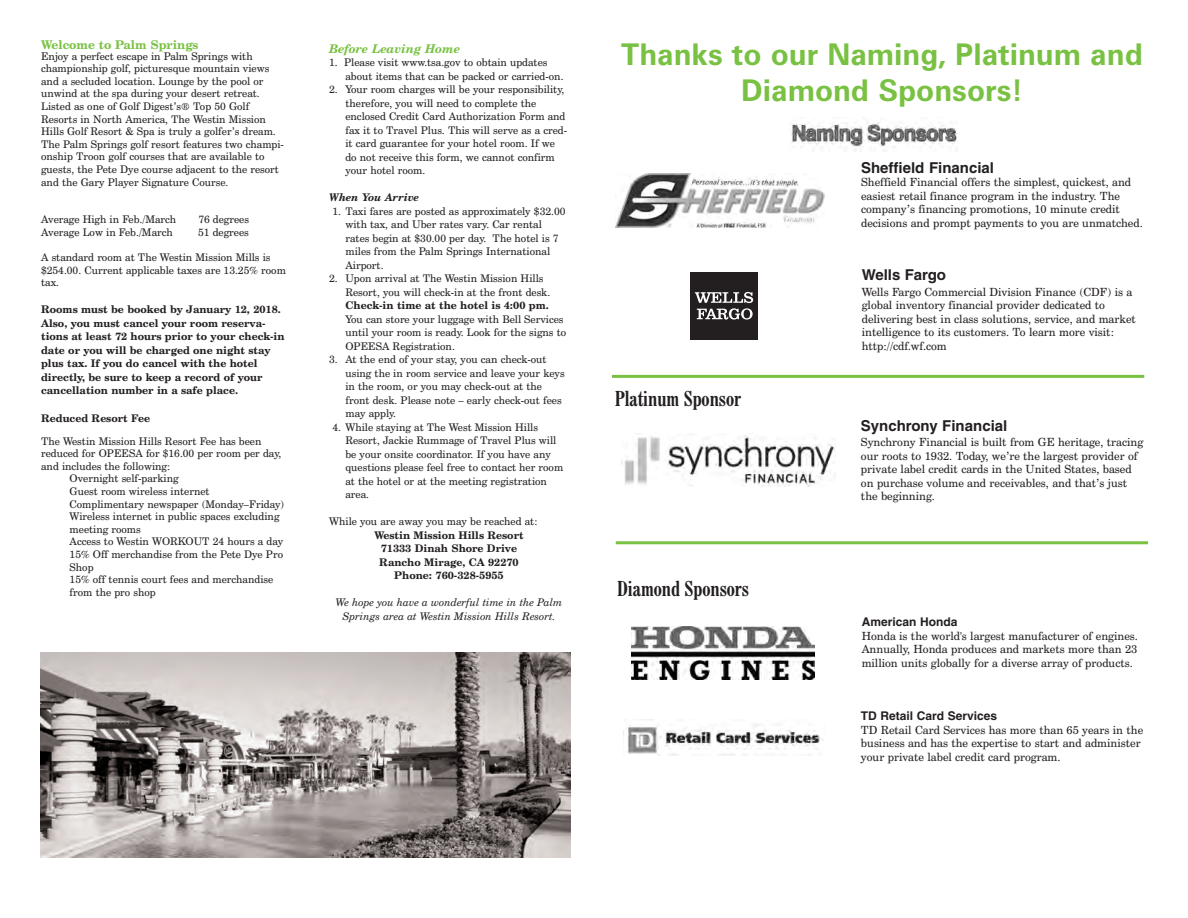
<style>
.page{position:relative;width:1188px;height:918px;background:#fff}
.page>*{position:absolute;margin:0;border:0;box-sizing:border-box;transform-origin:0 0}
.t1{font:700 30px/36px "Zurich BT";color:#79c142;text-align:center}
.t2{font:700 condensed 21px "Century Schoolbook BT";color:#231f20}
.t3{font:700 15px "Helvetica LT";color:#231f20}
.t4{font:700 12px "Helvetica LT";color:#231f20}
.t5{font:700 12px "Century Schoolbook BT";color:#79c142}
.t6{font:italic 700 12px "Century Schoolbook BT";color:#79c142}
.t7{font:11.25px/13.5px "Century Schoolbook BT";color:#231f20}
.t8{font:10.5px/13.5px "Century Schoolbook BT";color:#231f20}
.t9{font:700 10.5px/13.5px "Century Schoolbook BT";color:#231f20;text-align:center}
.t10{font:italic 10.5px/13.5px "Century Schoolbook BT";color:#231f20;text-align:center}
.t11{font:italic 700 10.5px "Century Schoolbook BT";color:#231f20}
</style>
<div class="page">
<div style="left:691px;top:272px;width:67px;height:68px;background:#231f20"></div>
<svg style="left:695px;top:292px;width:58px;height:28px"></svg>
<img style="left:623px;top:719px;width:201px;height:36px">
<img style="left:615px;top:173px;width:210px;height:54px">
<img style="left:632px;top:627px;width:183px;height:53px">
<img style="left:621px;top:435px;width:214px;height:52px">
<hr style="left:612px;top:375px;width:532px;height:3px;background:#79c142">
<hr style="left:616px;top:541px;width:532px;height:3px;background:#79c142">
<img style="left:40px;top:652px;width:530px;height:205px">
<img style="left:791px;top:122px;width:167px;height:30px">
<p class="t5" style="left:41px;top:40px;width:159px">Welcome to Palm Springs</p>
<p class="t8" style="left:41px;top:50px;width:244px;line-height:12.6px">Enjoy a perfect escape in Palm Springs with championship golf, picturesque mountain views and a secluded location. Lounge by the pool or unwind at the spa during your desert retreat.<br>Listed as one of Golf Digest’s® Top 50 Golf Resorts in North America, The Westin Mission Hills Golf Resort &amp; Spa is truly a golfer’s dream.<br>The Palm Springs golf resort features two champi&shy;onship Troon golf courses that are available to guests, the Pete Dye course adjacent to the resort and the Gary Player Signature Course.</p>
<p class="t8" style="left:41px;top:214px;width:137px">Average High in Feb./March</p>
<p class="t8" style="left:198px;top:214px;width:52px">76 degrees</p>
<p class="t8" style="left:41px;top:226px;width:133px">Average Low in Feb./March</p>
<p class="t8" style="left:198px;top:226px;width:52px">51 degrees</p>
<p class="t8" style="left:41px;top:252px;width:246px;line-height:12.6px">A standard room at The Westin Mission Mills is $254.00. Current applicable taxes are 13.25% room tax.</p>
<p class="t9" style="left:41px;top:304px;width:245px;text-align:left">Rooms must be booked by January 12, 2018.<br>Also, you must cancel your room reserva&shy;tions at least 72 hours prior to your check-in date or you will be charged one night stay plus tax. If you do cancel with the hotel directly, be sure to keep a record of your cancellation number in a safe place.</p>
<p class="t9" style="left:41px;top:412px;width:110px">Reduced Resort Fee</p>
<p class="t8" style="left:41px;top:435px;width:222px">The Westin Mission Hills Resort Fee has been</p>
<p class="t8" style="left:41px;top:447px;width:242px">reduced for OPEESA for $16.00 per room per day,</p>
<p class="t8" style="left:41px;top:460px;width:131px">and includes the following:</p>
<p class="t8" style="left:70px;top:473px;width:111px">Overnight self-parking</p>
<p class="t8" style="left:70px;top:485px;width:142px">Guest room wireless internet</p>
<p class="t8" style="left:70px;top:498px;width:216px">Complimentary newspaper (Monday–Friday)</p>
<p class="t8" style="left:70px;top:510px;width:211px">Wireless internet in public spaces excluding</p>
<p class="t8" style="left:70px;top:523px;width:73px">meeting rooms</p>
<p class="t8" style="left:70px;top:536px;width:215px">Access to Westin WORKOUT 24 hours a day</p>
<p class="t8" style="left:70px;top:548px;width:215px">15% Off merchandise from the Pete Dye Pro</p>
<p class="t8" style="left:70px;top:561px;width:25px">Shop</p>
<p class="t8" style="left:70px;top:573px;width:205px">15% off tennis court fees and merchandise</p>
<p class="t8" style="left:70px;top:586px;width:88px">from the pro shop</p>
<p class="t6" style="left:329px;top:44px;width:132px">Before Leaving Home</p>
<p class="t8" style="left:345px;top:57px;width:220px;text-indent:-16px">1. Please visit www.tsa.gov to obtain updates about items that can be packed or carried-on.</p>
<p class="t8" style="left:345px;top:84px;width:223px;text-indent:-16px">2. Your room charges will be your responsibility, therefore, you will need to complete the enclosed Credit Card Authorization Form and fax it to Travel Plus. This will serve as a cred&shy;it card guarantee for your hotel room. If we do not receive this form, we cannot confirm your hotel room.</p>
<p class="t11" style="left:329px;top:193px;width:92px">When You Arrive</p>
<p class="t8" style="left:345px;top:205px;width:222px;text-indent:-13px">1. Taxi fares are posted as approximately $32.00 with tax, and Uber rates vary. Car rental rates begin at $30.00 per day. The hotel is 7 miles from the Palm Springs International Airport.</p>
<p class="t8" style="left:345px;top:273px;width:206px;text-indent:-16px">2. Upon arrival at The Westin Mission Hills<br>Resort, you will check-in at the front desk.</p>
<p class="t9" style="left:345px;top:300px;width:205px">Check-in time at the hotel is 4:00 pm.</p>
<p class="t8" style="left:345px;top:313px;width:222px">You can store your luggage with Bell Services until your room is ready. Look for the signs to<br>OPEESA Registration.</p>
<p class="t8" style="left:345px;top:354px;width:221px;text-indent:-16px">3. At the end of your stay, you can check-out using the in room service and leave your keys in the room, or you may check-out at the front desk. Please note – early check-out fees may apply.</p>
<p class="t8" style="left:345px;top:421px;width:219px;text-indent:-13px">4. While staying at The West Mission Hills Resort, Jackie Rummage of Travel Plus will be your onsite coordinator. If you have any questions please feel free to contact her room at the hotel or at the meeting registration area.</p>
<p class="t8" style="left:329px;top:516px;width:210px">While you are away you may be reached at:</p>
<p class="t9" style="left:374px;top:529px;width:151px">Westin Mission Hills Resort<br>71333 Dinah Shore Drive<br>Rancho Mirage, CA 92270<br>Phone: 760-328-5955</p>
<p class="t10" style="left:336px;top:597px;width:228px">We hope you have a wonderful time in the Palm<br>Springs area at Westin Mission Hills Resort.</p>
<h1 class="t1" style="left:621px;top:39px;width:523px">Thanks to our Naming, Platinum and<br>Diamond Sponsors!</h1>
<h3 class="t3" style="left:861px;top:162px;width:134px">Sheffield Financial</h3>
<p class="t7" style="left:861px;top:177px;width:283px">Sheffield Financial offers the simplest, quickest, and easiest retail finance program in the industry. The company’s financing promotions, 10 minute credit decisions and prompt payments to you are unmatched.</p>
<h2 class="t2" style="left:615px;top:391px;width:127px">Platinum Sponsor</h2>
<h2 class="t2" style="left:617px;top:581px;width:133px">Diamond Sponsors</h2>
<h3 class="t3" style="left:862px;top:269px;width:86px">Wells Fargo</h3>
<p class="t7" style="left:862px;top:286px;width:276px">Wells Fargo Commercial Division Finance (CDF) is a global inventory financial provider dedicated to delivering best in class solutions, service, and market intelligence to its customers. To learn more visit: http://cdf.wf.com</p>
<h3 class="t3" style="left:861px;top:420px;width:148px">Synchrony Financial</h3>
<p class="t7" style="left:861px;top:437px;width:284px">Synchrony Financial is built from GE heritage, tracing our roots to 1932. Today, we’re the largest provider of private label credit cards in the United States, based on purchase volume and receivables, and that’s just the beginning.</p>
<p class="t4" style="left:862px;top:617px;width:97px">American Honda</p>
<p class="t7" style="left:862px;top:630px;width:278px;text-align:justify">Honda is the world's largest manufacturer of engines.<br>Annually, Honda produces and markets more than 23 million units globally for a diverse array of products.</p>
<p class="t4" style="left:861px;top:711px;width:138px">TD Retail Card Services</p>
<p class="t7" style="left:861px;top:724px;width:284px">TD Retail Card Services has more than 65 years in the business and has the expertise to start and administer your private label credit card program.</p>
</div>
